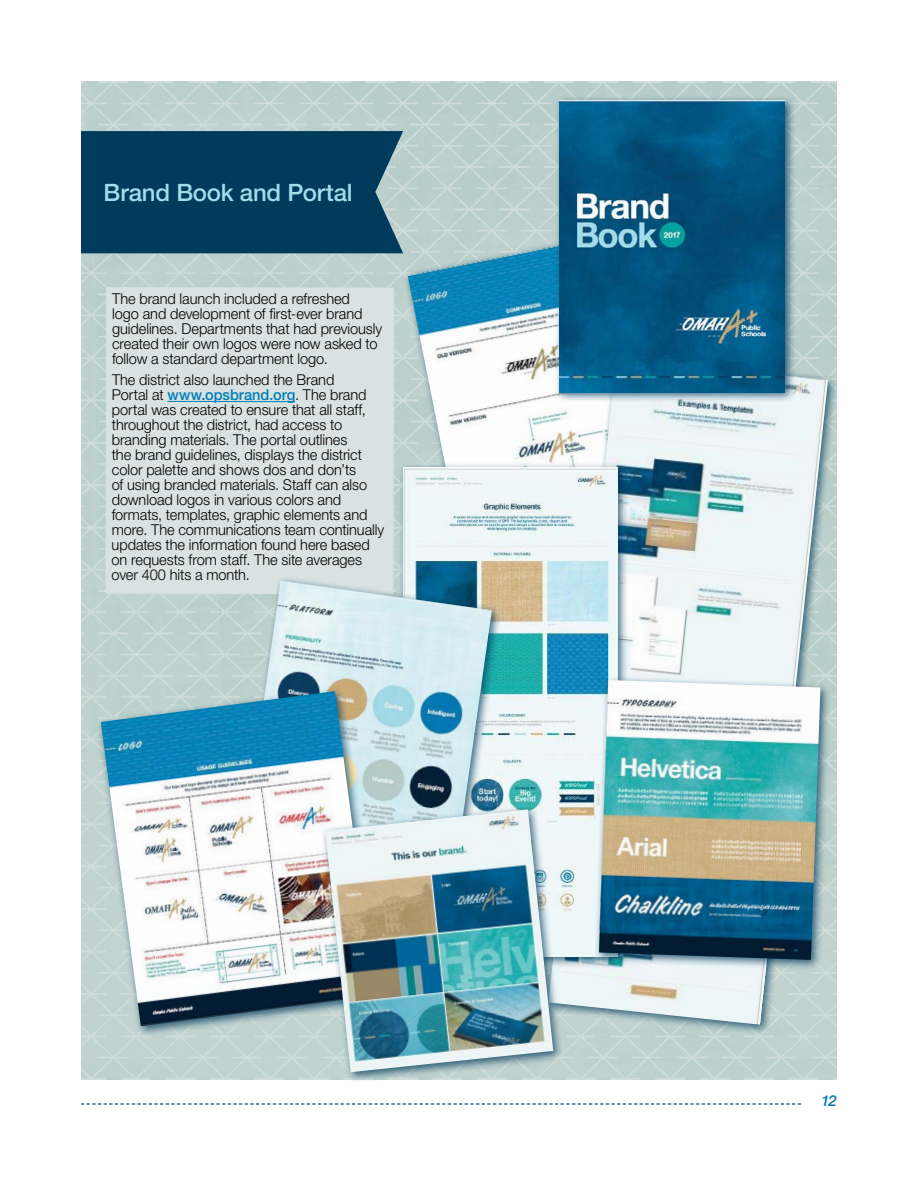
<style>
.page{position:relative;width:918px;height:1188px;background:#fff}
.page>*{position:absolute;margin:0;border:0;box-sizing:border-box;transform-origin:0 0}
.t1{font:500 24px "Helvetica Neue LT Std";letter-spacing:-.01em;color:#a2dceb}
.t2{font:300 15px/15px "Helvetica Neue LT Std";letter-spacing:-.005em;color:#000}
.t3{font:italic 500 15px "Helvetica Neue LT Std";color:#007db6}
.s1{font-weight:500;color:#007db6}
</style>
<div class="page">
<img style="left:81px;top:81px;width:756px;height:999px">
<svg style="left:81px;top:1103px;width:720px;height:2px"></svg>
<div style="left:81px;top:131px;width:322px;height:122px;background:#003a5d"></div>
<div style="left:106px;top:287px;width:288px;height:307px;background:#d8e2e0"></div>
<hr style="left:167px;top:401px;width:128px;height:1px;background:#007db6">
<div style="left:403px;top:229px;width:280px;height:332px;background:#003a5d;opacity:.75"></div>
<img style="left:408px;top:234px;width:147px;height:228px">
<div style="left:544px;top:353px;width:295px;height:683px;background:#003a5d;opacity:.75"></div>
<img style="left:548px;top:358px;width:280px;height:667px">
<div style="left:398px;top:462px;width:230px;height:506px;background:#003a5d;opacity:.75"></div>
<img style="left:403px;top:468px;width:214px;height:488px">
<div style="left:237px;top:576px;width:265px;height:319px;background:#003a5d;opacity:.75"></div>
<img style="left:242px;top:580px;width:250px;height:225px">
<div style="left:594px;top:675px;width:237px;height:296px;background:#003a5d;opacity:.75"></div>
<img style="left:599px;top:680px;width:221px;height:280px">
<div style="left:96px;top:686px;width:289px;height:351px;background:#003a5d;opacity:.75"></div>
<img style="left:101px;top:691px;width:274px;height:335px">
<div style="left:555px;top:95px;width:241px;height:308px;background:#003a5d;opacity:.75"></div>
<img style="left:560px;top:100px;width:225px;height:292px">
<div style="left:320px;top:805px;width:244px;height:278px;background:#003a5d;opacity:.75"></div>
<img style="left:325px;top:809px;width:228px;height:263px">
<h1 class="t1" style="left:104px;top:178px;width:251px">Brand Book and Portal</h1>
<p class="t2" style="left:112px;top:291px;width:272px">The brand launch included a refreshed<br>logo and development of first-ever brand guidelines. Departments that had previously created their own logos were now asked to follow a standard department logo.</p>
<p class="t2" style="left:112px;top:372px;width:274px">The district also launched the Brand<br>Portal at <span class="s1">www.opsbrand.org</span>. The brand portal was created to ensure that all staff, throughout the district, had access to branding materials. The portal outlines<br>the brand guidelines, displays the district color palette and shows dos and don’ts<br>of using branded materials. Staff can also download logos in various colors and formats, templates, graphic elements and more. The communications team continually updates the information found here based on requests from staff. The site averages over 400 hits a month.</p>
<p class="t3" style="left:821px;top:1092px;width:17px">12</p>
</div>
